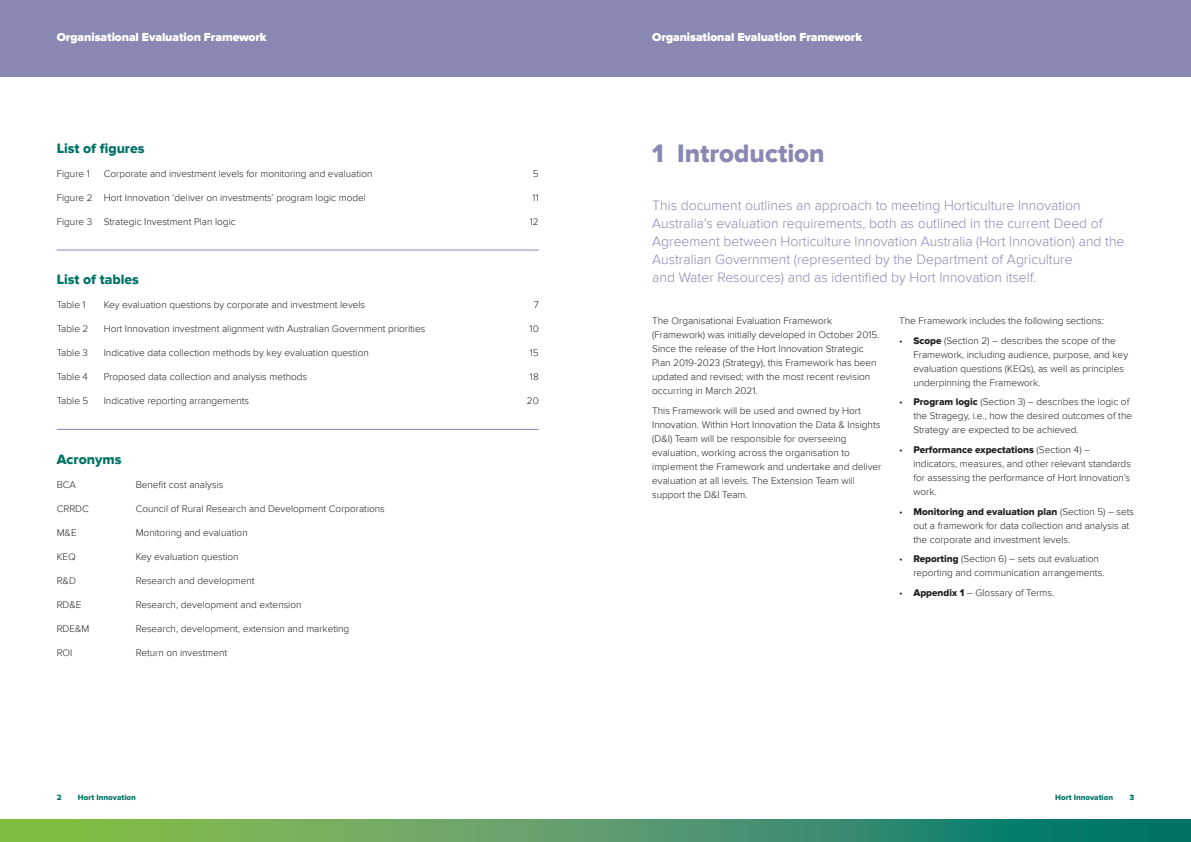
<style>
.page{position:relative;width:1191px;height:842px;background:#fff}
.page>*{position:absolute;margin:0;border:0;box-sizing:border-box;transform-origin:0 0}
.t1{font:26px "Proxima Nova Extrabld";color:#8888b3}
.t2{font:300 14px/18px "Proxima Nova";color:#8888b3}
.t3{font:14px "Proxima Nova Extrabld";color:#007366}
.t4{font:900 12px "Proxima Nova";letter-spacing:-.01em;color:#fff}
.t5{font:300 10px/14px "Proxima Nova";color:#231f20}
.t6{font:10px "Proxima Nova Extrabld";color:#231f20}
.t7{font:8px "Proxima Nova Extrabld";color:#007366}
.s1{font-family:"Proxima Nova Extrabld";font-weight:400}
.s2{font-family:"Proxima Nova";font-weight:300}
</style>
<div class="page">
<svg style="left:0;top:819px;width:1191px;height:23px;background:#4f9b64"></svg>
<div style="left:0;top:0;width:609px;height:77px;background:#8888b3"></div>
<div style="left:581px;top:0;width:610px;height:77px;background:#8888b3"></div>
<hr style="left:57px;top:250px;width:482px;height:1px;background:#8888b3">
<hr style="left:57px;top:429px;width:482px;height:1px;background:#8888b3">
<p class="t4" style="left:57px;top:30px;width:211px">Organisational Evaluation Framework</p>
<p class="t4" style="left:652px;top:30px;width:211px">Organisational Evaluation Framework</p>
<h2 class="t3" style="left:57px;top:140px;width:89px">List of figures</h2>
<p class="t5" style="left:57px;top:167px;width:35px">Figure 1</p>
<p class="t5" style="left:104px;top:167px;width:270px">Corporate and investment levels for monitoring and evaluation</p>
<p class="t5" style="left:533px;top:167px;width:7px">5</p>
<p class="t5" style="left:57px;top:191px;width:311px">Figure 2 Hort Innovation ‘deliver on investments’ program logic model</p>
<p class="t5" style="left:532px;top:191px;width:8px">11</p>
<p class="t5" style="left:57px;top:215px;width:180px">Figure 3 Strategic Investment Plan logic</p>
<p class="t5" style="left:530px;top:215px;width:10px">12</p>
<h2 class="t3" style="left:57px;top:271px;width:84px">List of tables</h2>
<p class="t5" style="left:57px;top:298px;width:31px">Table 1</p>
<p class="t5" style="left:104px;top:298px;width:263px">Key evaluation questions by corporate and investment levels</p>
<p class="t5" style="left:534px;top:298px;width:7px">7</p>
<p class="t5" style="left:57px;top:322px;width:33px">Table 2</p>
<p class="t5" style="left:104px;top:322px;width:323px">Hort Innovation investment alignment with Australian Government priorities</p>
<p class="t5" style="left:529px;top:322px;width:11px">10</p>
<p class="t5" style="left:57px;top:346px;width:33px">Table 3</p>
<p class="t5" style="left:104px;top:346px;width:267px">Indicative data collection methods by key evaluation question</p>
<p class="t5" style="left:530px;top:346px;width:10px">15</p>
<p class="t5" style="left:57px;top:370px;width:33px">Table 4</p>
<p class="t5" style="left:104px;top:370px;width:205px">Proposed data collection and analysis methods</p>
<p class="t5" style="left:530px;top:370px;width:10px">18</p>
<p class="t5" style="left:57px;top:394px;width:33px">Table 5</p>
<p class="t5" style="left:104px;top:394px;width:147px">Indicative reporting arrangements</p>
<p class="t5" style="left:527px;top:394px;width:13px">20</p>
<h2 class="t3" style="left:57px;top:451px;width:66px">Acronyms</h2>
<p class="t5" style="left:57px;top:477px;width:21px">BCA</p>
<p class="t5" style="left:136px;top:477px;width:89px">Benefit cost analysis</p>
<p class="t5" style="left:57px;top:501px;width:34px">CRRDC</p>
<p class="t5" style="left:136px;top:501px;width:251px">Council of Rural Research and Development Corporations</p>
<p class="t5" style="left:57px;top:525px;width:21px">M&amp;E</p>
<p class="t5" style="left:136px;top:525px;width:113px">Monitoring and evaluation</p>
<p class="t5" style="left:57px;top:549px;width:21px">KEQ</p>
<p class="t5" style="left:136px;top:549px;width:104px">Key evaluation question</p>
<p class="t5" style="left:57px;top:573px;width:21px">R&amp;D</p>
<p class="t5" style="left:136px;top:573px;width:120px">Research and development</p>
<p class="t5" style="left:57px;top:597px;width:26px">RD&amp;E</p>
<p class="t5" style="left:136px;top:597px;width:167px">Research, development and extension</p>
<p class="t5" style="left:57px;top:621px;width:34px">RDE&amp;M</p>
<p class="t5" style="left:136px;top:621px;width:215px">Research, development, extension and marketing</p>
<p class="t5" style="left:57px;top:645px;width:17px">ROI</p>
<p class="t5" style="left:136px;top:645px;width:93px">Return on investment</p>
<h1 class="t1" style="left:652px;top:139px;width:174px">1 Introduction</h1>
<p class="t2" style="left:652px;top:196px;width:474px">This document outlines an approach to meeting Horticulture Innovation Australia’s evaluation requirements, both as outlined in the current Deed of Agreement between Horticulture Innovation Australia (Hort Innovation) and the Australian Government (represented by the Department of Agriculture<br>and Water Resources) and as identified by Hort Innovation itself.</p>
<p class="t5" style="left:652px;top:314px;width:229px">The Organisational Evaluation Framework (Framework) was initially developed in October 2015.<br>Since the release of the Hort Innovation Strategic Plan 2019-2023 (Strategy), this Framework has been updated and revised; with the most recent revision occurring in March 2021.</p>
<p class="t5" style="left:652px;top:403px;width:231px">This Framework will be used and owned by Hort Innovation. Within Hort Innovation the Data &amp; Insights (D&amp;I) Team will be responsible for overseeing evaluation, working across the organisation to implement the Framework and undertake and deliver evaluation at all levels. The Extension Team will support the D&amp;I Team.</p>
<p class="t5" style="left:899px;top:314px;width:206px">The Framework includes the following sections:</p>
<p class="t5" style="left:913px;top:333px;width:216px;text-indent:-14px">• <span class="s1">Scope</span> (Section 2) – describes the scope of the Framework, including audience, purpose, and key evaluation questions (KEQs), as well as principles underpinning the Framework.</p>
<p class="t5" style="left:913px;top:395px;width:220px;text-indent:-14px">• <span class="s1">Program logic</span> (Section 3) – describes the logic of the Stragegy, i.e., how the desired outcomes of the<br>Strategy are expected to be achieved.</p>
<p class="t6" style="left:899px;top:444px;width:192px"><span class="s2">•</span> Performance expectations <span class="s2">(Section 4) –</span></p>
<p class="t5" style="left:913px;top:457px;width:219px;text-align:justify">indicators, measures, and other relevant standards for assessing the performance of Hort Innovation’s work.</p>
<p class="t6" style="left:899px;top:506px;width:236px"><span class="s2">•</span> Monitoring and evaluation plan <span class="s2">(Section 5) – sets</span></p>
<p class="t5" style="left:913px;top:518px;width:217px">out a framework for data collection and analysis at the corporate and investment levels.</p>
<p class="t5" style="left:913px;top:552px;width:193px;text-indent:-14px">• <span class="s1">Reporting</span> (Section 6) – sets out evaluation reporting and communication arrangements.</p>
<p class="t5" style="left:899px;top:586px;width:156px">• <span class="s1">Appendix 1</span> – Glossary of Terms.</p>
<p class="t7" style="left:57px;top:793px;width:6px">2</p>
<p class="t7" style="left:78px;top:793px;width:59px">Hort Innovation</p>
<p class="t7" style="left:1055px;top:793px;width:59px">Hort Innovation</p>
<p class="t7" style="left:1129px;top:793px;width:6px">3</p>
</div>
